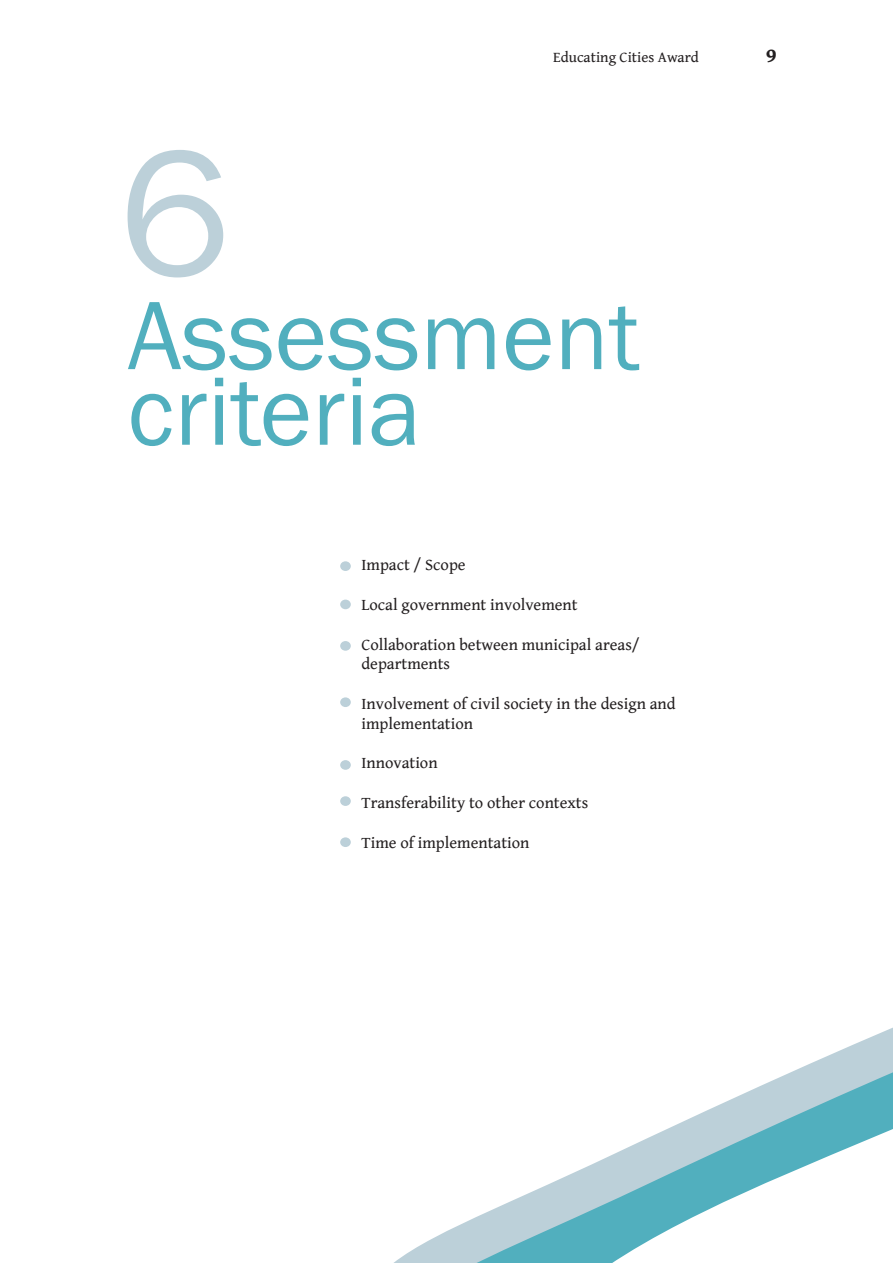
<style>
.page{position:relative;width:893px;height:1263px;background:#fff}
.page>*{position:absolute;margin:0;border:0;box-sizing:border-box;transform-origin:0 0}
._2_Títol{font:100.5px "Franklin Gothic";color:#51afbe}
.t1{font:700 21px "Gentium Book Basic";color:#231f20}
._1_Text_normal_bàsic{font:16.5px/19.8px "Gentium Book Basic";color:#231f20}
.t2{font:15px "Gentium Book Basic";color:#231f20}
</style>
<div class="page">
<svg style="left:128px;top:150px;width:95px;height:127px"></svg>
<div style="left:340px;top:561px;width:11px;height:10px;background:#bcd0d9;border-radius:50%"></div>
<div style="left:340px;top:600px;width:11px;height:9px;background:#bcd0d9;border-radius:50%"></div>
<div style="left:340px;top:641px;width:11px;height:10px;background:#bcd0d9;border-radius:50%"></div>
<div style="left:340px;top:697px;width:11px;height:10px;background:#bcd0d9;border-radius:50%"></div>
<div style="left:340px;top:760px;width:11px;height:10px;background:#bcd0d9;border-radius:50%"></div>
<div style="left:340px;top:796px;width:11px;height:10px;background:#bcd0d9;border-radius:50%"></div>
<div style="left:340px;top:837px;width:11px;height:10px;background:#bcd0d9;border-radius:50%"></div>
<svg style="left:394px;top:1027px;width:499px;height:236px"></svg>
<p class="t2" style="left:553px;top:46px;width:147px">Educating Cities Award</p>
<p class="t1" style="left:766px;top:39px;width:12px">9</p>
<p class="_2_Títol" style="left:128px;top:273px;width:514px">Assessment</p>
<p class="_2_Títol" style="left:128px;top:349px;width:295px">criteria</p>
<p class="_1_Text_normal_bàsic" style="left:361px;top:555px;width:106px">Impact / Scope</p>
<p class="_1_Text_normal_bàsic" style="left:361px;top:594px;width:218px">Local government involvement</p>
<p class="_1_Text_normal_bàsic" style="left:361px;top:634px;width:280px">Collaboration between municipal areas/ departments</p>
<p class="_1_Text_normal_bàsic" style="left:361px;top:693px;width:316px">Involvement of civil society in the design and implementation</p>
<p class="_1_Text_normal_bàsic" style="left:361px;top:753px;width:78px">Innovation</p>
<p class="_1_Text_normal_bàsic" style="left:361px;top:792px;width:228px">Transferability to other contexts</p>
<p class="_1_Text_normal_bàsic" style="left:361px;top:832px;width:170px">Time of implementation</p>
</div>
